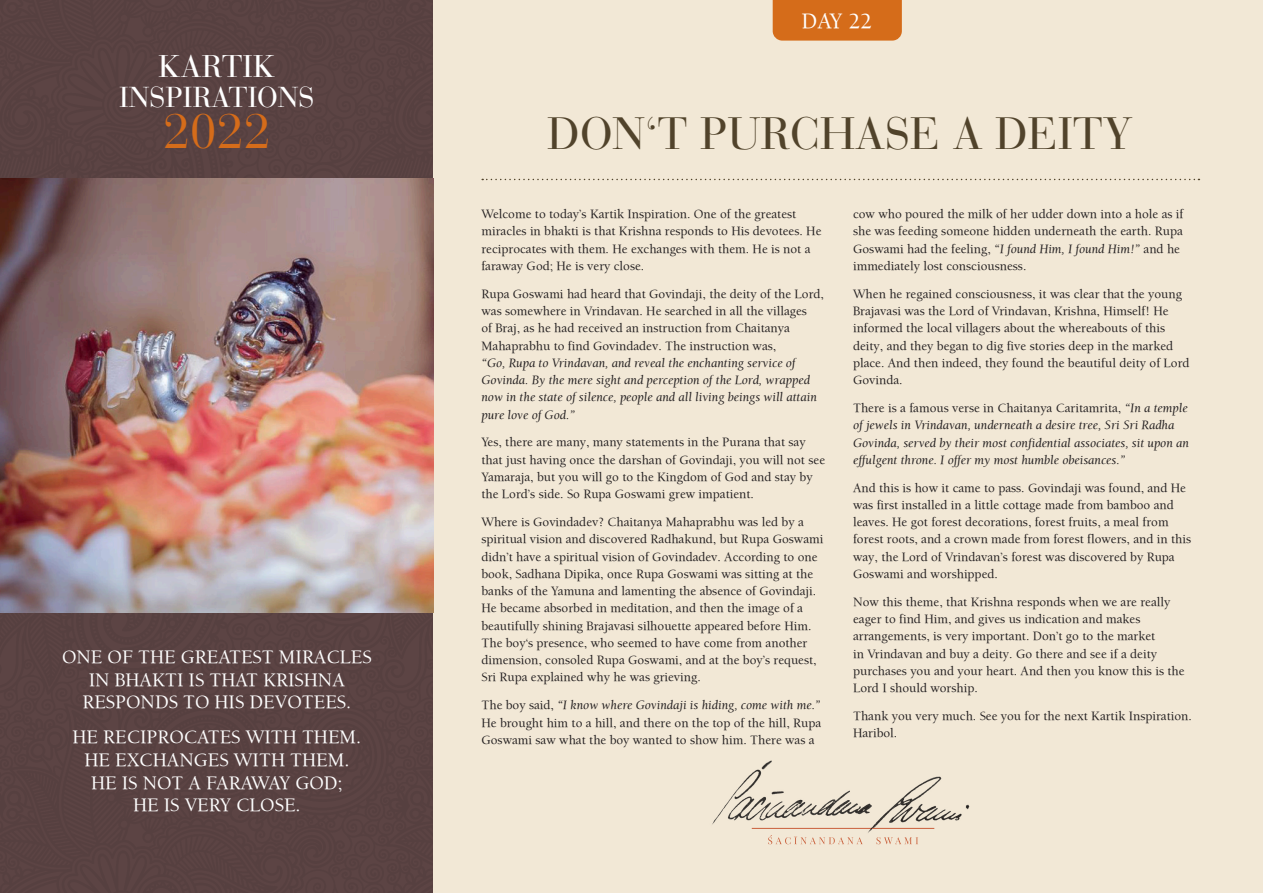
<style>
.page{position:relative;width:1263px;height:893px;background:#fff}
.page>*{position:absolute;margin:0;border:0;box-sizing:border-box;transform-origin:0 0}
.t1{font:48.45px "Bauer Bodoni";color:#d56c1a}
.t2{font:45px "Bauer Bodoni";color:#51432b}
.t3{font:31.2px "Bauer Bodoni";color:#fff}
.t4{font:28.65px "Bauer Bodoni";color:#fff}
.t5{font:22.5px "Balaram";color:#fff}
.t6{font:19.5px/22.5px "Balaram";color:#fff;text-align:center}
.t7{font:13.05px/17.2px "Balaram";color:#231f20}
.t8{font:italic 13.05px/17.2px "Balaram";color:#231f20}
.s1{font-style:italic}
.s2{font-style:normal}
</style>
<div class="page">
<div style="left:0;top:0;width:434px;height:893px;background:#594242"></div>
<div style="left:434px;top:0;width:829px;height:893px;background:#f2e8d6"></div>
<svg style="left:768px;top:835px;width:150px;height:9px"></svg>
<img style="left:712px;top:760px;width:258px;height:73px">
<svg style="left:482px;top:179px;width:717px;height:1px"></svg>
<div style="left:773px;top:0;width:129px;height:41px;background:#d56c1a"></div>
<img style="left:0;top:179px;width:434px;height:433px">
<h3 class="t3" style="left:158px;top:48px;width:119px">KARTIK</h3>
<h3 class="t4" style="left:119px;top:80px;width:197px">INSPIRATIONS</h3>
<h1 class="t1" style="left:163px;top:103px;width:109px">2022</h1>
<h3 class="t6" style="left:62px;top:645px;width:311px">ONE OF THE GREATEST MIRACLES<br>IN BHAKTI IS THAT KRISHNA<br>RESPONDS TO HIS DEVOTEES.</h3>
<h3 class="t6" style="left:73px;top:726px;width:290px">HE RECIPROCATES WITH THEM.<br>HE EXCHANGES WITH THEM.<br>HE IS NOT A FARAWAY GOD;<br>HE IS VERY CLOSE.</h3>
<h3 class="t5" style="left:801px;top:7px;width:72px">DAY 22</h3>
<h2 class="t2" style="left:548px;top:107px;width:587px">DON‘T PURCHASE A DEITY</h2>
<p class="t7" style="left:481px;top:205px;width:342px">Welcome to today’s Kartik Inspiration. One of the greatest miracles in bhakti is that Krishna responds to His devotees. He reciprocates with them. He exchanges with them. He is not a faraway God; He is very close.</p>
<p class="t7" style="left:481px;top:285px;width:344px">Rupa Goswami had heard that Govindaji, the deity of the Lord, was somewhere in Vrindavan. He searched in all the villages<br>of Braj, as he had received an instruction from Chaitanya Mahaprabhu to find Govindadev. The instruction was,</p>
<p class="t8" style="left:481px;top:354px;width:337px">“Go, Rupa to Vrindavan, and reveal the enchanting service of Govinda. By the mere sight and perception of the Lord, wrapped now in the state of silence, people and all living beings will attain pure love of God.”</p>
<p class="t7" style="left:481px;top:433px;width:345px">Yes, there are many, many statements in the Purana that say that just having once the darshan of Govindaji, you will not see Yamaraja, but you will go to the Kingdom of God and stay by the Lord’s side. So Rupa Goswami grew impatient.</p>
<p class="t7" style="left:481px;top:513px;width:343px">Where is Govindadev? Chaitanya Mahaprabhu was led by a spiritual vision and discovered Radhakund, but Rupa Goswami didn’t have a spiritual vision of Govindadev. According to one book, Sadhana Dipika, once Rupa Goswami was sitting at the banks of the Yamuna and lamenting the absence of Govindaji.<br>He became absorbed in meditation, and then the image of a beautifully shining Brajavasi silhouette appeared before Him.<br>The boy‘s presence, who seemed to have come from another dimension, consoled Rupa Goswami, and at the boy’s request, Sri Rupa explained why he was grieving.</p>
<p class="t7" style="left:481px;top:696px;width:341px;text-align:justify">The boy said, <span class="s1">“I know where Govindaji is hiding, come with me.” </span>He brought him to a hill, and there on the top of the hill, Rupa Goswami saw what the boy wanted to show him. There was a</p>
<p class="t7" style="left:853px;top:205px;width:332px">cow who poured the milk of her udder down into a hole as if she was feeding someone hidden underneath the earth. Rupa Goswami had the feeling, <span class="s1">“I found Him, I found Him!”</span> and he immediately lost consciousness.</p>
<p class="t7" style="left:853px;top:285px;width:338px">When he regained consciousness, it was clear that the young Brajavasi was the Lord of Vrindavan, Krishna, Himself! He informed the local villagers about the whereabouts of this deity, and they began to dig five stories deep in the marked place. And then indeed, they found the beautiful deity of Lord Govinda.</p>
<p class="t8" style="left:853px;top:399px;width:337px"><span class="s2">There is a famous verse in Chaitanya Caritamrita,</span> “In a temple of jewels in Vrindavan, underneath a desire tree, Sri Sri Radha Govinda, served by their most confidential associates, sit upon an effulgent throne. I offer my most humble obeisances.”</p>
<p class="t7" style="left:853px;top:479px;width:340px">And this is how it came to pass. Govindaji was found, and He was first installed in a little cottage made from bamboo and leaves. He got forest decorations, forest fruits, a meal from forest roots, and a crown made from forest flowers, and in this way, the Lord of Vrindavan’s forest was discovered by Rupa Goswami and worshipped.</p>
<p class="t7" style="left:853px;top:593px;width:333px">Now this theme, that Krishna responds when we are really eager to find Him, and gives us indication and makes arrangements, is very important. Don’t go to the market<br>in Vrindavan and buy a deity. Go there and see if a deity purchases you and your heart. And then you know this is the Lord I should worship.</p>
<p class="t7" style="left:853px;top:707px;width:340px">Thank you very much. See you for the next Kartik Inspiration.<br>Haribol.</p>
</div>
